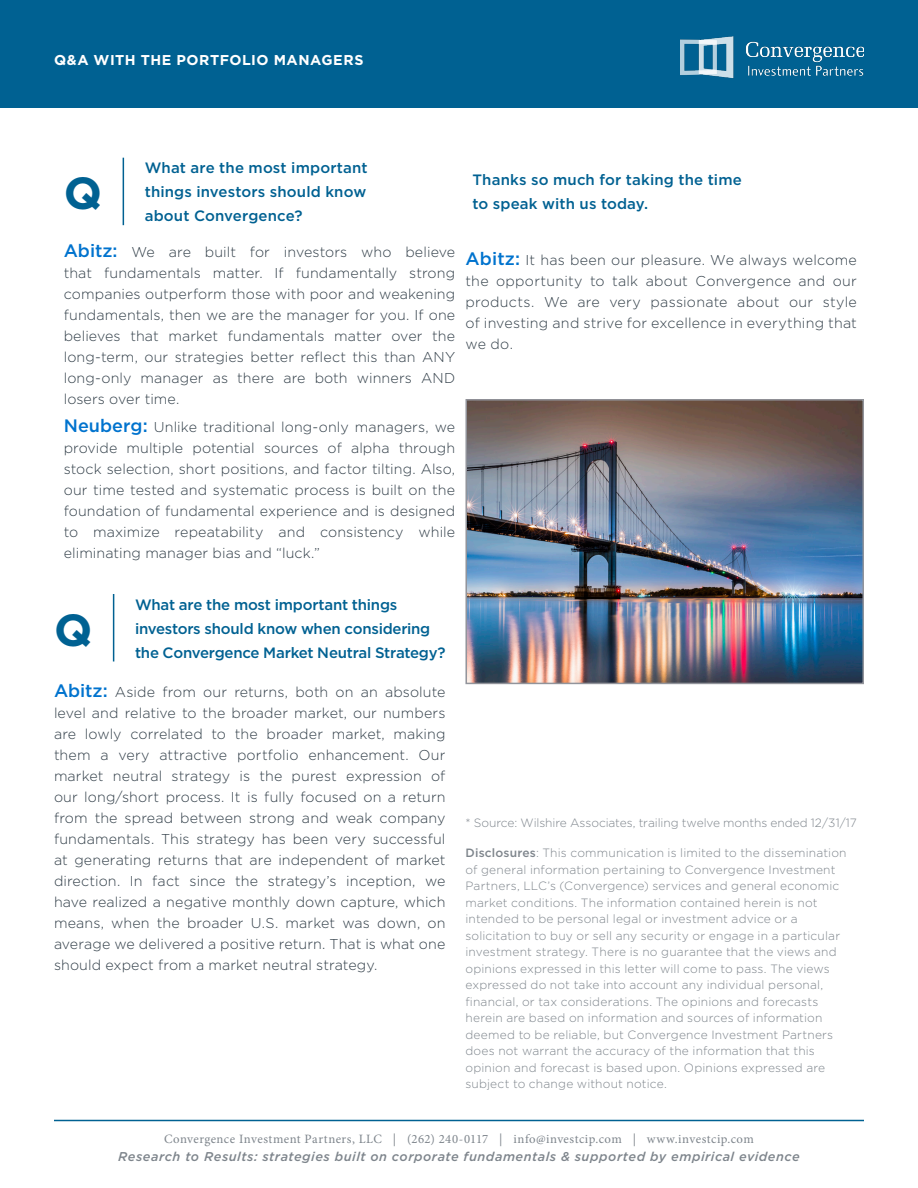
<style>
.page{position:relative;width:918px;height:1188px;background:#fff}
.page>*{position:absolute;margin:0;border:0;box-sizing:border-box;transform-origin:0 0}
.t1{font:700 45px "Gotham";color:#006192}
.t2{font:500 15px/24px "Gotham";letter-spacing:.01em;color:#006192}
.t3{font:500 15px/24px "Gotham";letter-spacing:-.01em;color:#006192}
.t4{font:300 14.25px/21px "Gotham";letter-spacing:.01em;color:#313e48;text-align:justify}
.t5{font:700 14.25px "Gotham";letter-spacing:.035em;color:#fff}
.t6{font:italic 500 12.75px "Gotham";letter-spacing:.04em;color:#7e858c}
.t7{font:12.75px "Minion Pro";letter-spacing:.035em;color:#7e858c}
.t8{font:300 12px/16.5px "Gotham";letter-spacing:.015em;color:#7e858c}
.t9{font:300 12px "Gotham";letter-spacing:-.01em;color:#7e858c}
.s1{font-weight:500;font-size:18px;color:#0073ce}
.s2{font-weight:500}
</style>
<div class="page">
<hr style="left:54px;top:1120px;width:810px;height:1px;background:#006192">
<div style="left:0;top:0;width:918px;height:108px;background:#006192"></div>
<img style="left:681px;top:36px;width:183px;height:43px">
<hr style="left:123px;top:158px;width:1px;height:67px;background:#006192">
<hr style="left:113px;top:594px;width:1px;height:67px;background:#006192">
<img style="left:468px;top:402px;width:393px;height:279px">
<div style="left:465px;top:399px;width:399px;height:285px;border:2px solid #92949b"></div>
<p class="t5" style="left:54px;top:51px;width:311px">Q&amp;A WITH THE PORTFOLIO MANAGERS</p>
<p class="t1" style="left:64px;top:164px;width:40px">Q</p>
<p class="t2" style="left:145px;top:156px;width:224px">What are the most important things investors should know</p>
<p class="t2" style="left:145px;top:204px;width:159px">about Convergence?</p>
<p class="t4" style="left:64px;top:241px;width:393px"><span class="s1">Abitz:</span> We are built for investors who believe that fundamentals matter. If fundamentally strong companies outperform those with poor and weakening fundamentals, then we are the manager for you. If one believes that market fundamentals matter over the long-term, our strategies better reflect this than ANY long-only manager as there are both winners AND losers over time.</p>
<p class="t4" style="left:64px;top:416px;width:393px"><span class="s1">Neuberg:</span> Unlike traditional long-only managers, we provide multiple potential sources of alpha through stock selection, short positions, and factor tilting. Also, our time tested and systematic process is built on the foundation of fundamental experience and is designed to maximize repeatability and consistency while eliminating manager bias and “luck.”</p>
<p class="t2" style="left:472px;top:168px;width:271px">Thanks so much for taking the time to speak with us today.</p>
<p class="t4" style="left:465px;top:249px;width:393px"><span class="s1">Abitz:</span> It has been our pleasure. We always welcome the opportunity to talk about Convergence and our products. We are very passionate about our style of investing and strive for excellence in everything that we do.</p>
<p class="t1" style="left:54px;top:600px;width:40px">Q</p>
<p class="t3" style="left:135px;top:592px;width:297px">What are the most important things investors should know when considering</p>
<p class="t3" style="left:135px;top:640px;width:312px">the Convergence Market Neutral Strategy?</p>
<p class="t4" style="left:54px;top:681px;width:393px"><span class="s1">Abitz:</span> Aside from our returns, both on an absolute level and relative to the broader market, our numbers are lowly correlated to the broader market, making them a very attractive portfolio enhancement. Our market neutral strategy is the purest expression of our long/short process. It is fully focused on a return from the spread between strong and weak company fundamentals. This strategy has been very successful at generating returns that are independent of market direction. In fact since the strategy’s inception, we have realized a negative monthly down capture, which means, when the broader U.S. market was down, on average we delivered a positive return. That is what one should expect from a market neutral strategy.</p>
<p class="t9" style="left:465px;top:815px;width:393px">* Source: Wilshire Associates, trailing twelve months ended 12/31/17</p>
<p class="t8" style="left:465px;top:844px;width:383px"><span class="s2">Disclosures</span>: This communication is limited to the dissemination of general information pertaining to Convergence Investment Partners, LLC’s (Convergence) services and general economic market conditions. The information contained herein is not intended to be personal legal or investment advice or a solicitation to buy or sell any security or engage in a particular investment strategy. There is no guarantee that the views and opinions expressed in this letter will come to pass. The views expressed do not take into account any individual personal, financial, or tax considerations. The opinions and forecasts herein are based on information and sources of information deemed to be reliable, but Convergence Investment Partners does not warrant the accuracy of the information that this opinion and forecast is based upon. Opinions expressed are subject to change without notice.</p>
<p class="t7" style="left:164px;top:1131px;width:591px">Convergence Investment Partners, LLC | (262) 240-0117 | info@investcip.com | www.investcip.com</p>
<p class="t6" style="left:118px;top:1148px;width:683px">Research to Results: strategies built on corporate fundamentals &amp; supported by empirical evidence</p>
</div>
